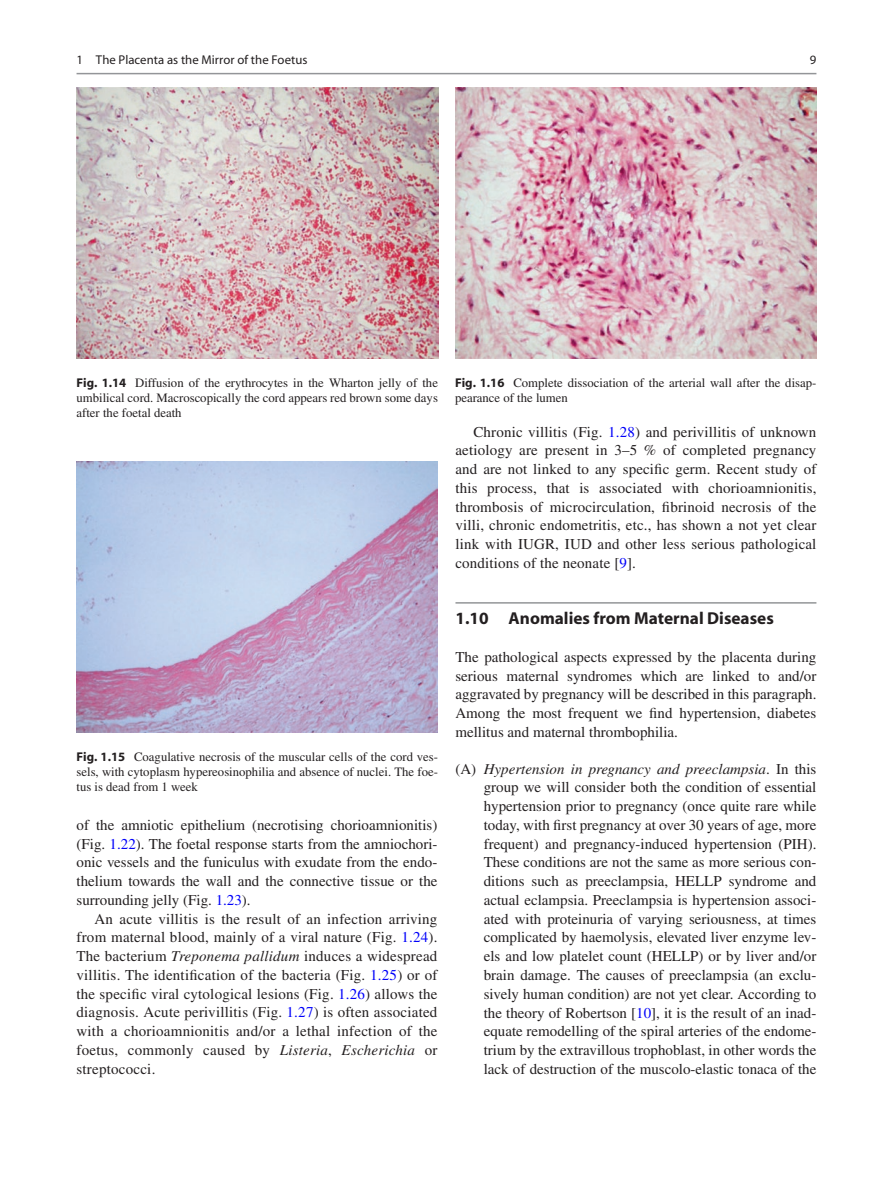
<style>
.page{position:relative;width:893px;height:1187px;background:#fff}
.page>*{position:absolute;margin:0;border:0;box-sizing:border-box;transform-origin:0 0}
.t1{font:700 17.25px "Bcxsmy Myriad";color:#231f20}
.t2{font:15px/18.8px "Rwnwqr Times";color:#231f20;text-align:justify}
.t3{font:italic 15px "Fsnljc Times";color:#231f20}
.t4{font:12.75px/15px "Rwnwqr Times";color:#231f20;text-align:justify}
.t5{font:12.75px "Wwypjw Myriad";letter-spacing:.005em;color:#231f20}
.t6{font:12.75px "Krypbk Myriad";color:#231f20}
.s1{font-family:"Bcxsmy Myriad";font-weight:700}
.s2{color:#0000fa}
.s3{font-family:"Fsnljc Times";font-style:italic}
.s4{font-family:"Rwnwqr Times";font-style:normal}
</style>
<div class="page">
<img style="left:77px;top:88px;width:361px;height:270px">
<img style="left:77px;top:461px;width:361px;height:271px">
<img style="left:455px;top:88px;width:361px;height:270px">
<hr style="left:455px;top:602px;width:361px;height:1px;background:#939598">
<hr style="left:77px;top:73px;width:739px;height:1px;background:#939598">
<p class="t5" style="left:77px;top:54px;width:233px">1 The Placenta as the Mirror of the Foetus</p>
<p class="t6" style="left:810px;top:54px;width:8px">9</p>
<p class="t4" style="left:77px;top:375px;width:363px"><span class="s1">Fig. 1.14</span> Diffusion of the erythrocytes in the Wharton jelly of the umbilical cord. Macroscopically the cord appears red brown some days after the foetal death</p>
<p class="t4" style="left:77px;top:749px;width:363px"><span class="s1">Fig. 1.15</span> Coagulative necrosis of the muscular cells of the cord ves&shy;sels, with cytoplasm hypereosinophilia and absence of nuclei. The foe&shy;tus is dead from 1 week</p>
<p class="t2" style="left:77px;top:815px;width:362px">of the amniotic epithelium (necrotising chorioamnionitis) (Fig. <span class="s2">1.22</span>). The foetal response starts from the amniochori&shy;onic vessels and the funiculus with exudate from the endo&shy;thelium towards the wall and the connective tissue or the surrounding jelly (Fig. <span class="s2">1.23</span>).</p>
<p class="t2" style="left:77px;top:909px;width:362px;text-indent:18px">An acute villitis is the result of an infection arriving from maternal blood, mainly of a viral nature (Fig. <span class="s2">1.24</span>).<br>The bacterium <span class="s3">Treponema pallidum</span> induces a widespread villitis. The identification of the bacteria (Fig. <span class="s2">1.25</span>) or of the specific viral cytological lesions (Fig. <span class="s2">1.26</span>) allows the diagnosis. Acute perivillitis (Fig. <span class="s2">1.27</span>) is often associated with a chorioamnionitis and/or a lethal infection of the foetus, commonly caused by <span class="s3">Listeria</span>, <span class="s3">Escherichia</span> or streptococci.</p>
<p class="t4" style="left:455px;top:375px;width:363px"><span class="s1">Fig. 1.16</span> Complete dissociation of the arterial wall after the disap&shy;pearance of the lumen</p>
<p class="t2" style="left:455px;top:422px;width:362px;text-indent:18px">Chronic villitis (Fig. <span class="s2">1.28</span>) and perivillitis of unknown aetiology are present in 3–5 % of completed pregnancy and are not linked to any specific germ. Recent study of this process, that is associated with chorioamnionitis, thrombosis of microcirculation, fibrinoid necrosis of the villi, chronic endometritis, etc., has shown a not yet clear link with IUGR, IUD and other less serious pathological conditions of the neonate [<span class="s2">9</span>].</p>
<p class="t1" style="left:455px;top:609px;width:320px">1.10 Anomalies from Maternal Diseases</p>
<p class="t2" style="left:455px;top:647px;width:362px">The pathological aspects expressed by the placenta during serious maternal syndromes which are linked to and/or aggravated by pregnancy will be described in this paragraph.<br>Among the most frequent we find hypertension, diabetes mellitus and maternal thrombophilia.</p>
<p class="t3" style="left:455px;top:760px;width:362px"><span class="s4">(A)</span> Hypertension in pregnancy and preeclampsia<span class="s4">. In this</span></p>
<p class="t2" style="left:484px;top:777px;width:334px">group we will consider both the condition of essential hypertension prior to pregnancy (once quite rare while today, with first pregnancy at over 30 years of age, more frequent) and pregnancy-induced hypertension (PIH).<br>These conditions are not the same as more serious con&shy;ditions such as preeclampsia, HELLP syndrome and actual eclampsia. Preeclampsia is hypertension associ&shy;ated with proteinuria of varying seriousness, at times complicated by haemolysis, elevated liver enzyme lev&shy;els and low platelet count (HELLP) or by liver and/or brain damage. The causes of preeclampsia (an exclu&shy;sively human condition) are not yet clear. According to the theory of Robertson [<span class="s2">10</span>], it is the result of an inad&shy;equate remodelling of the spiral arteries of the endome&shy;trium by the extravillous trophoblast, in other words the lack of destruction of the muscolo-elastic tonaca of the</p>
</div>
